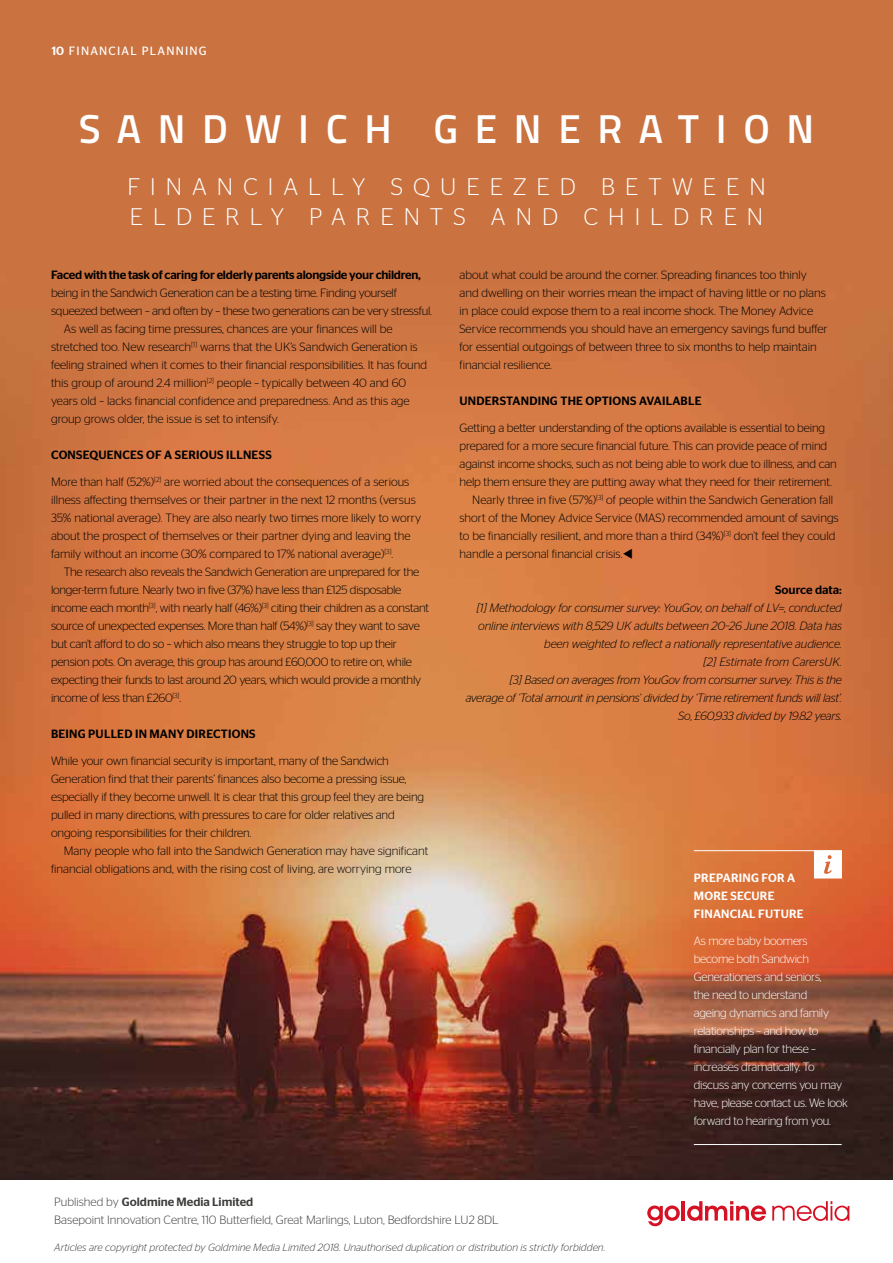
<style>
.page{position:relative;width:893px;height:1263px;background:#fff}
.page>*{position:absolute;margin:0;border:0;box-sizing:border-box;transform-origin:0 0}
.t1{font:600 40.5px "Titillium";letter-spacing:.41em;color:#fff}
.t2{font:300 24px/30px "Stag Sans";letter-spacing:.42em;color:#fff}
.t3{font:300 12px/18px "Stag Sans";letter-spacing:-.01em;color:#000}
.t4{font:italic 300 12px/18px "Stag Sans";letter-spacing:-.015em;color:#000;text-align:right}
.t5{font:300 12px/18px "Stag Sans";letter-spacing:-.02em;color:#fff}
.t6{font:300 12px/18px "Stag Sans";color:#3c3c3b}
.t7{font:500 12px "Stag Sans";letter-spacing:.02em;color:#000}
.t8{font:500 12px "Stag Sans";letter-spacing:-.02em;color:#000}
.t9{font:500 12px/18px "Stag Sans";letter-spacing:.02em;color:#fff}
.t10{font:12px "Stag Sans";letter-spacing:.1em;color:#fff}
.t11{font:500 12px "Stag Sans";color:#000}
.t12{font:italic 300 10.5px "Stag Sans";color:#3c3c3b}
.s1{font-weight:500}
</style>
<div class="page">
<img style="left:0;top:0;width:893px;height:1180px">
<svg style="left:647px;top:1205px;width:33px;height:21px"></svg>
<hr style="left:682px;top:1201px;width:3px;height:19px;background:#d51224">
<svg style="left:687px;top:1201px;width:79px;height:20px"></svg>
<svg style="left:772px;top:1201px;width:77px;height:20px"></svg>
<hr style="left:694px;top:850px;width:148px;height:1px;background:#fff">
<hr style="left:694px;top:1144px;width:148px;height:1px;background:#fff">
<svg style="left:814px;top:850px;width:28px;height:28px"></svg>
<p class="t10" style="left:52px;top:44px;width:157px"><span class="s1">10</span> FINANCIAL PLANNING</p>
<h1 class="t1" style="left:79px;top:99px;width:737px">SANDWICH GENERATION</h1>
<h2 class="t2" style="left:127px;top:171px;width:640px">FINANCIALLY SQUEEZED BETWEEN<br>ELDERLY PARENTS AND CHILDREN</h2>
<p class="t8" style="left:51px;top:268px;width:371px">Faced with the task of caring for elderly parents alongside your children,</p>
<p class="t3" style="left:51px;top:284px;width:347px">being in the Sandwich Generation can be a testing time. Finding yourself</p>
<p class="t3" style="left:51px;top:302px;width:382px">squeezed between – and often by – these two generations can be very stressful.</p>
<p class="t3" style="left:64px;top:320px;width:330px">As well as facing time pressures, chances are your finances will be</p>
<p class="t3" style="left:51px;top:338px;width:368px">stretched too. New research<sup>[1]</sup> warns that the UK’s Sandwich Generation is</p>
<p class="t3" style="left:51px;top:356px;width:377px">feeling strained when it comes to their financial responsibilities. It has found</p>
<p class="t3" style="left:51px;top:374px;width:357px">this group of around 2.4 million<sup>[2]</sup> people – typically between 40 and 60</p>
<p class="t3" style="left:51px;top:392px;width:360px">years old – lacks financial confidence and preparedness. And as this age</p>
<p class="t3" style="left:51px;top:410px;width:229px">group grows older, the issue is set to intensify.</p>
<p class="t7" style="left:51px;top:448px;width:222px">CONSEQUENCES OF A SERIOUS ILLNESS</p>
<p class="t3" style="left:51px;top:473px;width:372px">More than half (52%)<sup>[2]</sup> are worried about the consequences of a serious illness affecting themselves or their partner in the next 12 months (versus 35% national average). They are also nearly two times more likely to worry about the prospect of themselves or their partner dying and leaving the family without an income (30% compared to 17% national average)<sup>[3]</sup>.</p>
<p class="t3" style="left:51px;top:563px;width:379px;text-indent:13px">The research also reveals the Sandwich Generation are unprepared for the longer-term future. Nearly two in five (37%) have less than £125 disposable income each month<sup>[3]</sup>, with nearly half (46%)<sup>[3]</sup> citing their children as a constant source of unexpected expenses. More than half (54%)<sup>[3]</sup> say they want to save but can’t afford to do so – which also means they struggle to top up their pension pots. On average, this group has around £60,000 to retire on, while expecting their funds to last around 20 years, which would provide a monthly income of less than £260<sup>[3]</sup>.</p>
<p class="t7" style="left:51px;top:727px;width:206px">BEING PULLED IN MANY DIRECTIONS</p>
<p class="t3" style="left:51px;top:752px;width:375px">While your own financial security is important, many of the Sandwich Generation find that their parents’ finances also become a pressing issue, especially if they become unwell. It is clear that this group feel they are being pulled in many directions, with pressures to care for older relatives and ongoing responsibilities for their children.</p>
<p class="t3" style="left:51px;top:842px;width:379px;text-indent:13px">Many people who fall into the Sandwich Generation may have significant financial obligations and, with the rising cost of living, are worrying more</p>
<p class="t3" style="left:459px;top:266px;width:370px">about what could be around the corner. Spreading finances too thinly and dwelling on their worries mean the impact of having little or no plans in place could expose them to a real income shock. The Money Advice Service recommends you should have an emergency savings fund buffer for essential outgoings of between three to six months to help maintain financial resilience.</p>
<p class="t7" style="left:460px;top:394px;width:243px">UNDERSTANDING THE OPTIONS AVAILABLE</p>
<p class="t3" style="left:459px;top:419px;width:367px">Getting a better understanding of the options available is essential to being</p>
<p class="t3" style="left:459px;top:437px;width:369px">prepared for a more secure financial future. This can provide peace of mind</p>
<p class="t3" style="left:459px;top:455px;width:379px">against income shocks, such as not being able to work due to illness, and can</p>
<p class="t3" style="left:459px;top:473px;width:374px">help them ensure they are putting away what they need for their retirement.</p>
<p class="t3" style="left:472px;top:491px;width:362px">Nearly three in five (57%)<sup>[3]</sup> of people within the Sandwich Generation fall</p>
<p class="t3" style="left:459px;top:509px;width:381px">short of the Money Advice Service (MAS) recommended amount of savings</p>
<p class="t3" style="left:459px;top:527px;width:377px">to be financially resilient, and more than a third (34%)<sup>[3]</sup> don’t feel they could</p>
<p class="t3" style="left:459px;top:545px;width:175px">handle a personal financial crisis.▼</p>
<p class="t11" style="left:775px;top:583px;width:68px">Source data:</p>
<p class="t4" style="left:466px;top:599px;width:378px">[1] Methodology for consumer survey: YouGov, on behalf of LV=, conducted online interviews with 8,529 UK adults between 20–26 June 2018. Data has been weighted to reflect a nationally representative audience.<br>[2] Estimate from CarersUK.<br>[3] Based on averages from YouGov from consumer survey. This is the<br>average of ‘Total amount in pensions’ divided by ‘Time retirement funds will last’.<br>So, £60,933 divided by 19.82 years.</p>
<p class="t9" style="left:694px;top:869px;width:111px">PREPARING FOR A<br>MORE SECURE<br>FINANCIAL FUTURE</p>
<p class="t5" style="left:694px;top:932px;width:156px">As more baby boomers become both Sandwich<br>Generationers and seniors,<br>the need to understand<br>ageing dynamics and family relationships – and how to financially plan for these – increases dramatically. To discuss any concerns you may have, please contact us. We look forward to hearing from you.</p>
<p class="t6" style="left:54px;top:1193px;width:446px">Published by <span class="s1">Goldmine Media Limited<br></span>Basepoint Innovation Centre, 110 Butterfield, Great Marlings, Luton, Bedfordshire LU2 8DL</p>
<p class="t12" style="left:54px;top:1242px;width:552px">Articles are copyright protected by Goldmine Media Limited 2018. Unauthorised duplication or distribution is strictly forbidden.</p>
</div>
